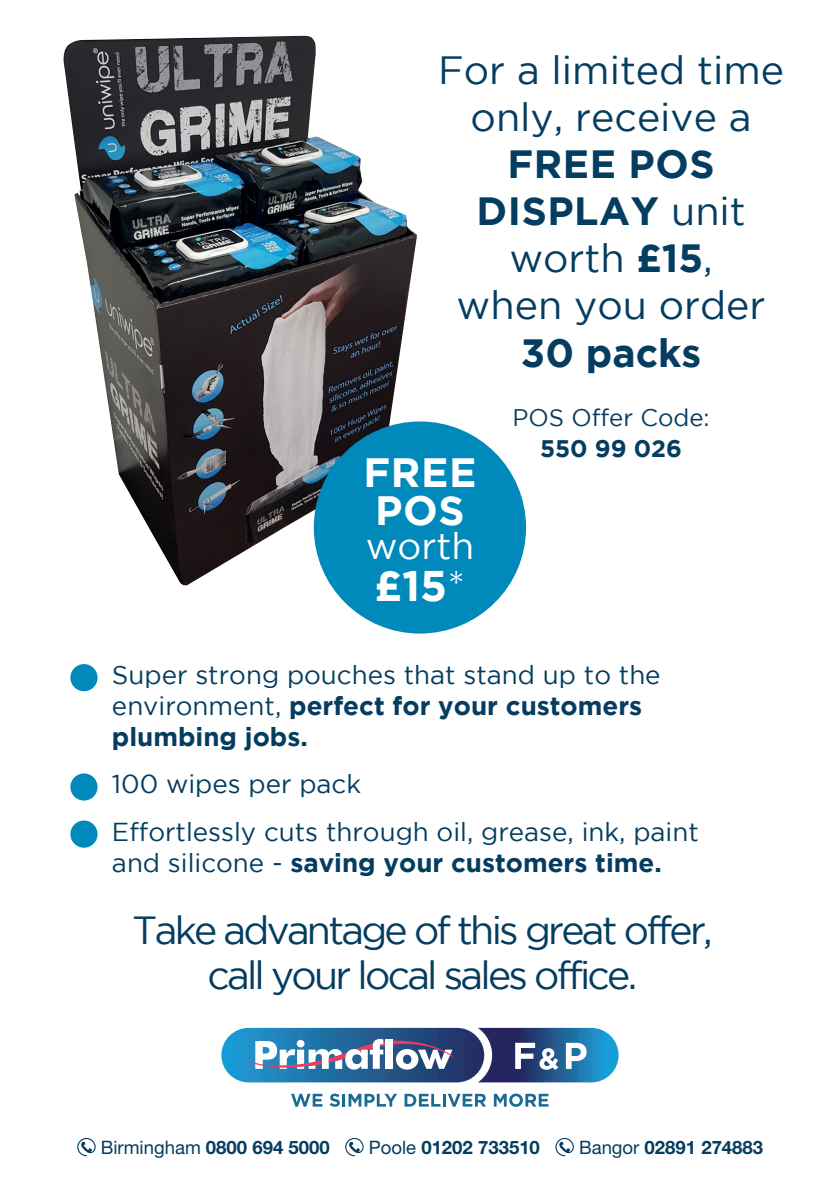
<style>
.page{position:relative;width:840px;height:1191px;background:#fff}
.page>*{position:absolute;margin:0;border:0;box-sizing:border-box;transform-origin:0 0}
.t1{font:700 42.8px "Gotham";color:#fff}
.t2{font:700 40.8px/37.8px "Gotham";letter-spacing:.015em;color:#fff}
.t3{font:39.4px/47.2px "Gotham";color:#043d60;text-align:center}
.t4{font:700 39.4px "Gotham";color:#043d60}
.t5{font:39.2px/44px "Gotham";letter-spacing:-.07em;color:#043d60;text-align:center}
.t6{font:37px "Gotham";color:#fff}
.t7{font:26px/31px "Gotham";color:#043d60}
.t8{font:700 26px "Gotham";color:#043d60}
.t9{font:24px "Gotham";color:#043d60}
.t10{font:700 24px "Gotham";color:#043d60}
.t11{font:700 18.6px "Helvetica Neue LT Pro";color:#043d60}
.s1{font-weight:700}
.s2{font-weight:300}
.s3{font-weight:400}
</style>
<div class="page">
<svg style="left:77px;top:1137px;width:19px;height:19px"></svg>
<svg style="left:345px;top:1137px;width:18px;height:19px"></svg>
<svg style="left:555px;top:1137px;width:18px;height:19px"></svg>
<div style="left:70px;top:664px;width:27px;height:27px;background:#0089bb;border-radius:50%"></div>
<div style="left:70px;top:773px;width:27px;height:27px;background:#0089bb;border-radius:50%"></div>
<div style="left:70px;top:820px;width:27px;height:27px;background:#0089bb;border-radius:50%"></div>
<div style="left:221px;top:1027px;width:263px;height:55px;background:linear-gradient(to right,#219fd6,#252b5e);border-radius:27px"></div>
<svg style="left:250px;top:1039px;width:203px;height:30px"></svg>
<div style="left:385px;top:1039px;width:7px;height:29px;background:#fff"></div>
<svg style="left:291px;top:1093px;width:31px;height:13px"></svg>
<svg style="left:329px;top:1093px;width:68px;height:13px"></svg>
<svg style="left:404px;top:1093px;width:82px;height:13px"></svg>
<svg style="left:493px;top:1093px;width:55px;height:13px"></svg>
<svg style="left:477px;top:1027px;width:141px;height:55px"></svg>
<img style="left:63px;top:36px;width:354px;height:550px">
<div style="left:313px;top:421px;width:212px;height:212px;background:#0089bb;border-radius:50%"></div>
<h3 class="t3" style="left:438px;top:45px;width:347px">For a limited time only, receive a</h3>
<h3 class="t3" style="left:456px;top:140px;width:310px"><span class="s1">FREE POS<br>DISPLAY</span> unit worth <span class="s1">£15</span>, when you order</h3>
<h3 class="t4" style="left:520px;top:330px;width:182px">30 packs</h3>
<p class="t9" style="left:512px;top:404px;width:198px">POS Offer Code:</p>
<p class="t10" style="left:540px;top:434px;width:143px">550 99 026</p>
<h2 class="t2" style="left:363px;top:452px;width:114px">FREE<br>POS</h2>
<h3 class="t6" style="left:365px;top:525px;width:110px">worth</h3>
<h1 class="t1" style="left:374px;top:561px;width:92px">£15<span class="s2">*</span></h1>
<p class="t7" style="left:112px;top:659px;width:550px">Super strong pouches that stand up to the environment, <span class="s1">perfect for your customers plumbing jobs.</span></p>
<p class="t7" style="left:112px;top:760px;width:588px;line-height:47.2px">100 wipes per pack<br>Effortlessly cuts through oil, grease, ink, paint</p>
<p class="t8" style="left:112px;top:847px;width:551px"><span class="s3">and silicone -</span> saving your customers time.</p>
<h3 class="t5" style="left:132px;top:908px;width:581px">Take advantage of this great offer, call your local sales office.</h3>
<p class="t11" style="left:101px;top:1136px;width:230px"><span class="s3">Birmingham</span> 0800 694 5000</p>
<p class="t11" style="left:368px;top:1136px;width:172px"><span class="s3">Poole</span> 01202 733510</p>
<p class="t11" style="left:578px;top:1136px;width:186px"><span class="s3">Bangor</span> 02891 274883</p>
</div>
